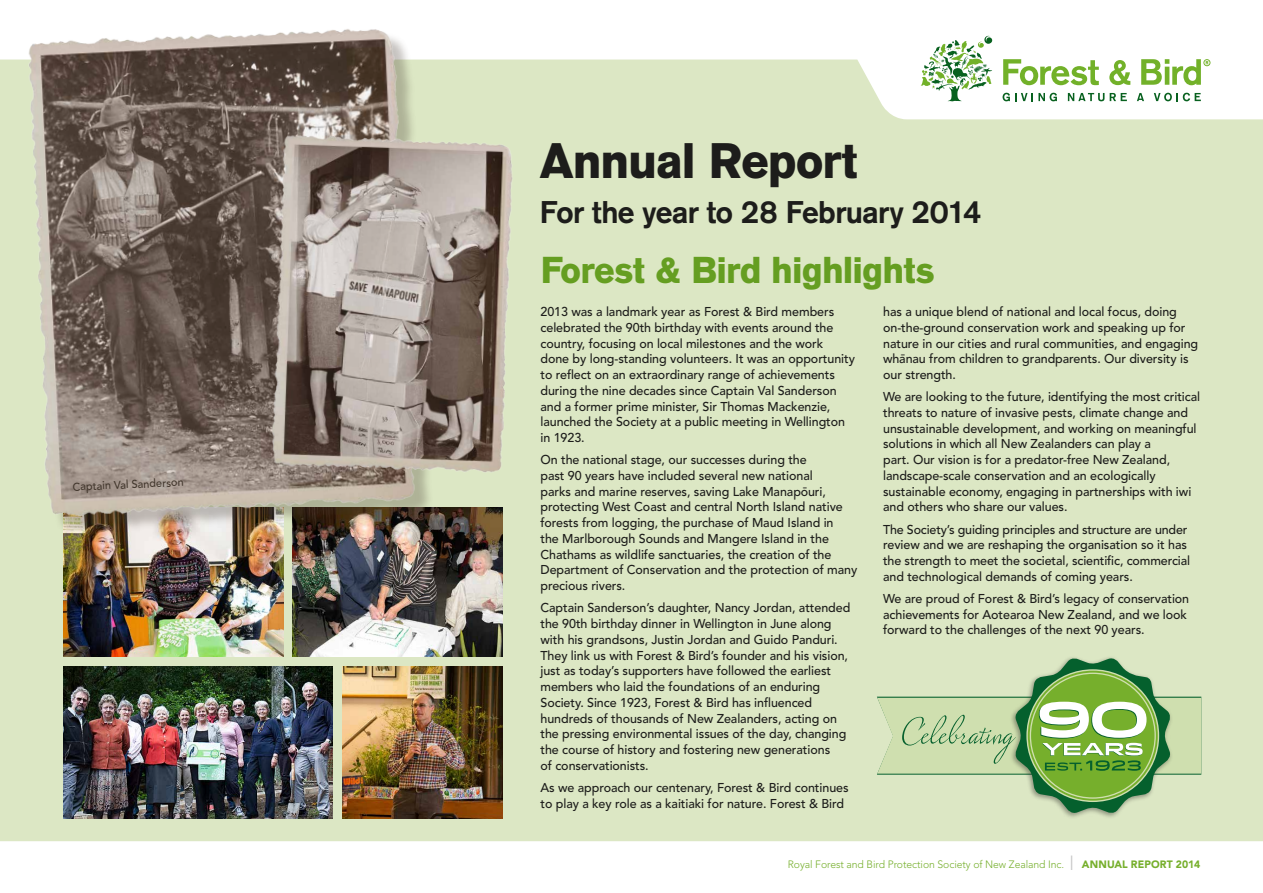
<style>
.page{position:relative;width:1263px;height:893px;background:#fff}
.page>*{position:absolute;margin:0;border:0;box-sizing:border-box;transform-origin:0 0}
.t1{font:700 49.35px "AG Old Face";letter-spacing:-.01em;color:#1d1d1b}
.t2{font:700 37.05px "AG Old Face";letter-spacing:-.005em;color:#76af2c}
.t3{font:500 31.05px "AG Old Face";letter-spacing:-.005em;color:#1d1d1b}
.t4{font:500 12.75px/15.8px "Avenir";letter-spacing:-.005em;color:#1d1d1b}
.t5{font:500 11.25px "Avenir";color:#43382e}
.t6{font:300 10.65px "Avenir";letter-spacing:-.005em;color:#76af2c}
.s1{font-size:19.05px;color:#c6c6c6}
.s2{font-weight:900}
</style>
<div class="page">
<div style="left:0;top:60px;width:1263px;height:781px;background:#dce7c4"></div>
<svg style="left:920px;top:36px;width:72px;height:65px"></svg>
<svg style="left:1003px;top:59px;width:96px;height:26px"></svg>
<svg style="left:1109px;top:60px;width:21px;height:25px"></svg>
<svg style="left:1002px;top:93px;width:55px;height:8px"></svg>
<svg style="left:1068px;top:93px;width:36px;height:8px"></svg>
<svg style="left:1110px;top:93px;width:17px;height:8px"></svg>
<svg style="left:1137px;top:93px;width:7px;height:8px"></svg>
<svg style="left:1154px;top:93px;width:47px;height:8px"></svg>
<svg style="left:1141px;top:59px;width:69px;height:26px"></svg>
<img style="left:293px;top:508px;width:210px;height:149px">
<img style="left:64px;top:534px;width:219px;height:123px">
<img style="left:343px;top:666px;width:160px;height:153px">
<img style="left:64px;top:666px;width:268px;height:153px">
<div style="left:1009px;top:655px;width:164px;height:164px;background:#1d1d1b;opacity:.4"></div>
<svg style="left:877px;top:657px;width:324px;height:157px;background:#afcb94"></svg>
<img style="left:17px;top:29px;width:415px;height:501px">
<img style="left:264px;top:123px;width:271px;height:366px">
<p class="t5" style="left:72px;top:480px;width:113px;rotate:-2deg">Captain Val Sanderson</p>
<h1 class="t1" style="left:540px;top:131px;width:319px">Annual Report</h1>
<h3 class="t3" style="left:540px;top:193px;width:443px">For the year to 28 February 2014</h3>
<h2 class="t2" style="left:540px;top:247px;width:396px">Forest &amp; Bird highlights</h2>
<p class="t4" style="left:540px;top:304px;width:316px">2013 was a landmark year as Forest &amp; Bird members celebrated the 90th birthday with events around the country, focusing on local milestones and the work done by long-standing volunteers. It was an opportunity to reflect on an extraordinary range of achievements during the nine decades since Captain Val Sanderson and a former prime minister, Sir Thomas Mackenzie, launched the Society at a public meeting in Wellington in 1923.</p>
<p class="t4" style="left:540px;top:452px;width:318px">On the national stage, our successes during the<br>past 90 years have included several new national<br>parks and marine reserves, saving Lake Manapo¯uri, protecting West Coast and central North Island native forests from logging, the purchase of Maud Island in<br>the Marlborough Sounds and Mangere Island in the Chathams as wildlife sanctuaries, the creation of the Department of Conservation and the protection of many precious rivers.</p>
<p class="t4" style="left:540px;top:600px;width:311px">Captain Sanderson’s daughter, Nancy Jordan, attended the 90th birthday dinner in Wellington in June along with his grandsons, Justin Jordan and Guido Panduri.<br>They link us with Forest &amp; Bird’s founder and his vision, just as today’s supporters have followed the earliest members who laid the foundations of an enduring Society. Since 1923, Forest &amp; Bird has influenced hundreds of thousands of New Zealanders, acting on the pressing environmental issues of the day, changing the course of history and fostering new generations<br>of conservationists.</p>
<p class="t4" style="left:540px;top:780px;width:310px">As we approach our centenary, Forest &amp; Bird continues to play a key role as a kaitiaki for nature. Forest &amp; Bird</p>
<p class="t4" style="left:883px;top:304px;width:317px">has a unique blend of national and local focus, doing on-the-ground conservation work and speaking up for nature in our cities and rural communities, and engaging wha¯nau from children to grandparents. Our diversity is our strength.</p>
<p class="t4" style="left:883px;top:389px;width:319px">We are looking to the future, identifying the most critical threats to nature of invasive pests, climate change and unsustainable development, and working on meaningful solutions in which all New Zealanders can play a<br>part. Our vision is for a predator-free New Zealand, landscape-scale conservation and an ecologically sustainable economy, engaging in partnerships with iwi and others who share our values.</p>
<p class="t4" style="left:883px;top:522px;width:308px">The Society’s guiding principles and structure are under review and we are reshaping the organisation so it has the strength to meet the societal, scientific, commercial and technological demands of coming years.</p>
<p class="t4" style="left:883px;top:591px;width:308px">We are proud of Forest &amp; Bird’s legacy of conservation achievements for Aotearoa New Zealand, and we look forward to the challenges of the next 90 years.</p>
<p class="t6" style="left:788px;top:858px;width:414px">Royal Forest and Bird Protection Society of New Zealand Inc. <span class="s1">l</span> <span class="s2">ANNUAL REPORT 2014</span></p>
</div>
